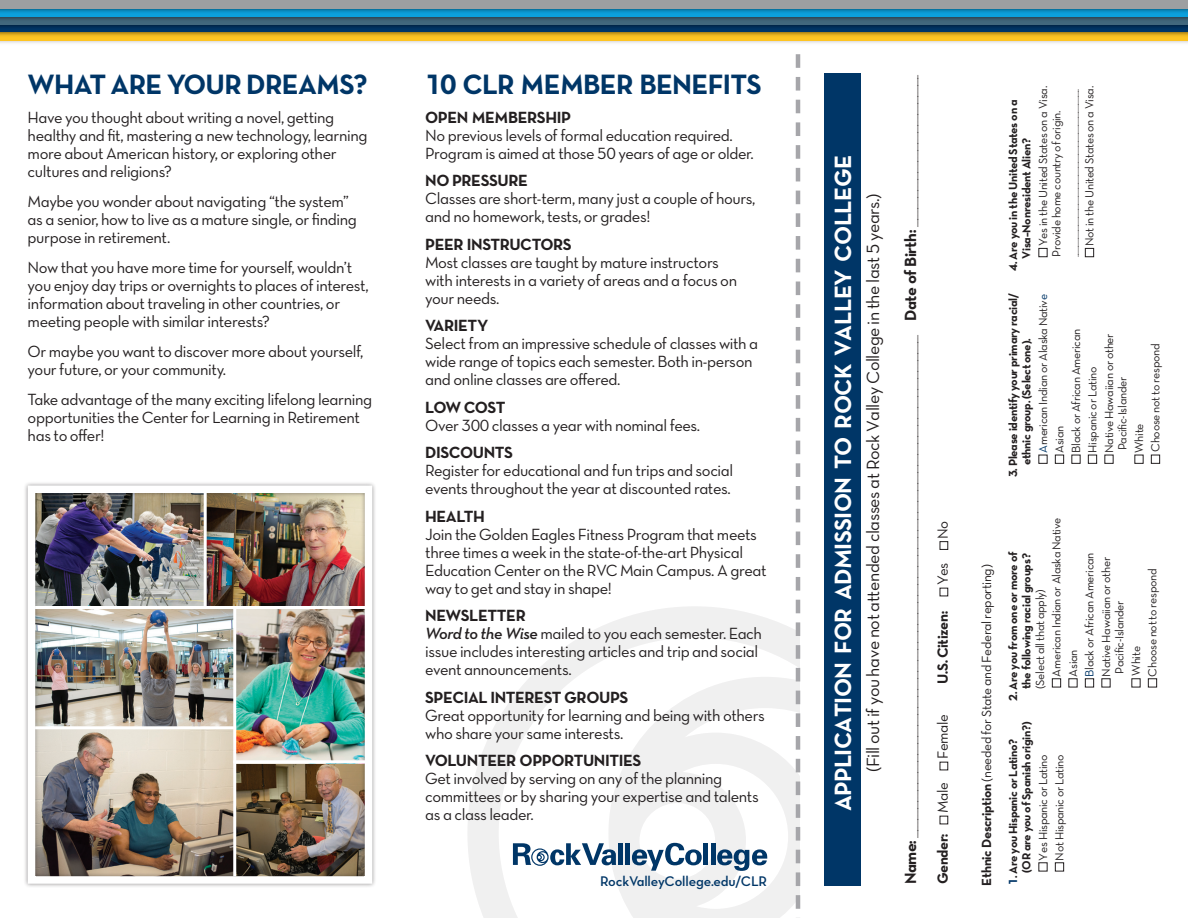
<style>
.page{position:relative;width:1188px;height:918px;background:#fff}
.page>*{position:absolute;margin:0;border:0;box-sizing:border-box;transform-origin:0 0}
.t1{font:28.5px "Neutra Text TF Bold Alt";letter-spacing:-.025em;color:#003667}
.t2{font:24px "Neutra Text TF Bold Alt";letter-spacing:-.025em;color:#fff}
.t3{font:18px "Neutra Text TF Book Alt";letter-spacing:-.025em;color:#231f20}
.t4{font:16.5px/18px "Neutra Text TF Book Alt";letter-spacing:-.025em;color:#231f20}
.t5{font:16.5px "Neutra Text TF Light Alt";color:#231f20}
.t6{font:16.5px "Neutra Text TF Bold Alt";letter-spacing:-.025em;color:#231f20}
.t7{font:15px "Neutra Text TF Book Alt";letter-spacing:-.025em;color:#231f20}
.t8{font:15px "Neutra Text TF Bold Alt";letter-spacing:-.025em;color:#231f20}
.t9{font:14.25px "Neutra Text TF Demi Alt";letter-spacing:-.01em;color:#003667}
.t10{font:13.5px "Neutra Text TF Book Alt";letter-spacing:-.025em;color:#231f20}
.t11{font:12px/13.5px "Neutra Text TF Book Alt";letter-spacing:-.025em;color:#231f20}
.t12{font:12px/13.5px "Neutra Text TF Bold Alt";letter-spacing:-.025em;color:#231f20}
.t13{font:12px "Neutra Text TF Light Alt";color:#231f20}
.s1{font-family:"Neutra Text TF Demi Italic Alt"}
.s2{font-family:"Neutra Text TF Bold Alt"}
.s3{font-family:"Neutra Text TF Book Alt"}
.s4{color:#003667}
</style>
<div class="page">
<svg style="left:468px;top:606px;width:328px;height:312px"></svg>
<svg style="left:513px;top:843px;width:103px;height:23px"></svg>
<div style="left:618px;top:843px;width:5px;height:22px;background:#003667"></div>
<div style="left:625px;top:843px;width:5px;height:22px;background:#003667"></div>
<svg style="left:632px;top:843px;width:70px;height:28px"></svg>
<hr style="left:704px;top:843px;width:4px;height:22px;background:#003667">
<hr style="left:711px;top:843px;width:4px;height:22px;background:#003667">
<svg style="left:717px;top:849px;width:50px;height:22px"></svg>
<div style="left:824px;top:73px;width:37px;height:813px;background:#003667"></div>
<svg style="left:796px;top:54px;width:4px;height:864px"></svg>
<img style="left:0;top:40px;width:1188px;height:3px">
<svg style="left:0;top:29px;width:1188px;height:11px"></svg>
<svg style="left:0;top:21px;width:1188px;height:11px;fill:#003361"></svg>
<svg style="left:0;top:17px;width:1188px;height:8px;fill:#3f6478"></svg>
<svg style="left:0;top:9px;width:1188px;height:8px;fill:#0b9bd5"></svg>
<div style="left:0;top:0;width:1188px;height:9px;background:#9d9fa1"></div>
<div style="left:23px;top:481px;width:354px;height:408px;background:#231f20;opacity:.5"></div>
<div style="left:28px;top:486px;width:344px;height:398px;border:8px solid #fff"></div>
<hr style="left:204px;top:493px;width:3px;height:115px;background:#fff">
<hr style="left:233px;top:608px;width:3px;height:268px;background:#fff">
<hr style="left:35px;top:606px;width:331px;height:3px;background:#fff">
<hr style="left:233px;top:760px;width:132px;height:3px;background:#fff">
<hr style="left:35px;top:726px;width:200px;height:3px;background:#fff">
<h1 class="t1" style="left:28px;top:66px;width:342px">WHAT ARE YOUR DREAMS?</h1>
<p class="t4" style="left:28px;top:108px;width:341px">Have you thought about writing a novel, getting healthy and fit, mastering a new technology, learning more about American history, or exploring other cultures and religions?</p>
<p class="t4" style="left:28px;top:192px;width:331px">Maybe you wonder about navigating “the system” as a senior, how to live as a mature single, or finding purpose in retirement.</p>
<p class="t4" style="left:28px;top:258px;width:343px">Now that you have more time for yourself, wouldn’t you enjoy day trips or overnights to places of interest, information about traveling in other countries, or meeting people with similar interests?</p>
<p class="t4" style="left:28px;top:342px;width:337px">Or maybe you want to discover more about yourself, your future, or your community.</p>
<p class="t4" style="left:28px;top:390px;width:346px">Take advantage of the many exciting lifelong learning opportunities the Center for Learning in Retirement has to offer!</p>
<h1 class="t1" style="left:425px;top:66px;width:338px">10 CLR MEMBER BENEFITS</h1>
<p class="t6" style="left:425px;top:107px;width:147px">OPEN MEMBERSHIP</p>
<p class="t4" style="left:425px;top:126px;width:330px">No previous levels of formal education required.<br>Program is aimed at those 50 years of age or older.</p>
<p class="t6" style="left:425px;top:171px;width:104px">NO PRESSURE</p>
<p class="t4" style="left:425px;top:190px;width:332px">Classes are short-term, many just a couple of hours, and no homework, tests, or grades!</p>
<p class="t6" style="left:425px;top:234px;width:148px">PEER INSTRUCTORS</p>
<p class="t4" style="left:425px;top:253px;width:313px">Most classes are taught by mature instructors with interests in a variety of areas and a focus on your needs.</p>
<p class="t6" style="left:425px;top:315px;width:65px">VARIETY</p>
<p class="t4" style="left:425px;top:334px;width:335px">Select from an impressive schedule of classes with a wide range of topics each semester. Both in-person and online classes are offered.</p>
<p class="t6" style="left:425px;top:397px;width:82px">LOW COST</p>
<p class="t4" style="left:425px;top:416px;width:277px">Over 300 classes a year with nominal fees.</p>
<p class="t6" style="left:425px;top:442px;width:89px">DISCOUNTS</p>
<p class="t4" style="left:425px;top:461px;width:310px">Register for educational and fun trips and social events throughout the year at discounted rates.</p>
<p class="t6" style="left:425px;top:506px;width:61px">HEALTH</p>
<p class="t4" style="left:425px;top:525px;width:343px">Join the Golden Eagles Fitness Program that meets three times a week in the state-of-the-art Physical Education Center on the RVC Main Campus. A great way to get and stay in shape!</p>
<p class="t6" style="left:425px;top:605px;width:102px">NEWSLETTER</p>
<p class="t4" style="left:425px;top:624px;width:338px"><span class="s1">Word to the Wise</span> mailed to you each semester. Each issue includes interesting articles and trip and social event announcements.</p>
<p class="t6" style="left:425px;top:687px;width:205px">SPECIAL INTEREST GROUPS</p>
<p class="t4" style="left:425px;top:706px;width:341px">Great opportunity for learning and being with others who share your same interests.</p>
<p class="t6" style="left:425px;top:750px;width:218px">VOLUNTEER OPPORTUNITIES</p>
<p class="t4" style="left:425px;top:769px;width:335px">Get involved by serving on any of the planning committees or by sharing your expertise and talents as a class leader.</p>
<p class="t9" style="left:600px;top:873px;width:169px">RockValleyCollege.edu/CLR</p>
<h2 class="t2" style="left:828px;top:811px;width:658px;rotate:-90deg">APPLICATION FOR ADMISSION TO ROCK VALLEY COLLEGE</h2>
<p class="t3" style="left:862px;top:772px;width:581px;rotate:-90deg">(Fill out if you have not attended classes at Rock Valley College in the last 5 years.)</p>
<p class="t5" style="left:901px;top:884px;width:811px;rotate:-90deg"><span class="s2">Name:</span> ___________________________________________________________________________________________________________________________________________ <span class="s2">Date of Birth:</span> __________________________________________</p>
<p class="t8" style="left:933px;top:684px;width:165px;rotate:-90deg">U.S. Citizen: ■ <span class="s3">Yes</span> ■ <span class="s3">No</span></p>
<p class="t7" style="left:934px;top:884px;width:171px;rotate:-90deg"><span class="s2">Gender:</span> ■ Male ■ Female</p>
<p class="t11" style="left:1036px;top:257px;width:173px;rotate:-90deg">■ Yes in the United States on a Visa.<br>Provide home country of origin.</p>
<p class="t13" style="left:1066px;top:257px;width:170px;rotate:-90deg">________________________________________________________________</p>
<p class="t11" style="left:1083px;top:257px;width:173px;rotate:-90deg">■ Not in the United States on a Visa.</p>
<p class="t12" style="left:1006px;top:259px;width:160px;text-indent:-12px;rotate:-90deg">4. Are you in the United States on a<br>Visa–Nonresident Alien?</p>
<p class="t12" style="left:1006px;top:465px;width:173px;text-indent:-12px;rotate:-90deg">3. Please identify your primary racial/ ethnic group. (Select one).</p>
<p class="t11" style="left:1036px;top:464px;width:171px;rotate:-90deg">■ <span class="s4">A</span>merican Indian or Alaska Nativ<span class="s4">e</span></p>
<p class="t11" style="left:1069px;top:464px;width:136px;rotate:-90deg">■ Black or African American</p>
<p class="t11" style="left:1102px;top:450px;width:118px;text-indent:-14px;rotate:-90deg">■ Native Hawaiian or other<br>Pacific-Islander</p>
<p class="t11" style="left:1149px;top:464px;width:122px;rotate:-90deg">■ Choose not to respond</p>
<p class="t11" style="left:1086px;top:464px;width:99px;rotate:-90deg">■ Hispanic or Latino</p>
<p class="t11" style="left:1132px;top:464px;width:42px;rotate:-90deg">■ White</p>
<p class="t11" style="left:1053px;top:464px;width:39px;rotate:-90deg">■ Asian</p>
<p class="t10" style="left:978px;top:886px;width:323px;rotate:-90deg"><span class="s2">Ethnic Description</span> (needed for State and Federal reporting)</p>
<p class="t11" style="left:1050px;top:687px;width:171px;rotate:-90deg">■ American Indian or Alaska Native</p>
<p class="t12" style="left:1006px;top:701px;width:151px;text-align:right;rotate:-90deg">2. Are you from one or more of the following racial groups?</p>
<p class="t11" style="left:1083px;top:687px;width:136px;rotate:-90deg">■ <span class="s4">B</span>lack or African American</p>
<p class="t11" style="left:1099px;top:674px;width:118px;text-indent:-14px;rotate:-90deg">■ Native Hawaiian or other<br>Pacific-Islander</p>
<p class="t11" style="left:1146px;top:687px;width:121px;rotate:-90deg">■ Choose not to respond</p>
<p class="t11" style="left:1033px;top:689px;width:101px;rotate:-90deg">(Select all that apply)</p>
<p class="t11" style="left:1129px;top:687px;width:43px;rotate:-90deg">■ White</p>
<p class="t11" style="left:1066px;top:687px;width:39px;rotate:-90deg">■ Asian</p>
<p class="t12" style="left:1006px;top:873px;width:153px;text-indent:-12px;rotate:-90deg"><span class="s4">1</span>. Are you Hispanic or Latino? (OR are you of Spanish origin?)</p>
<p class="t11" style="left:1036px;top:872px;width:119px;rotate:-90deg">■ Yes Hispanic or Latino</p>
<p class="t11" style="left:1053px;top:872px;width:119px;rotate:-90deg">■ Not Hispanic or Latino</p>
</div>
